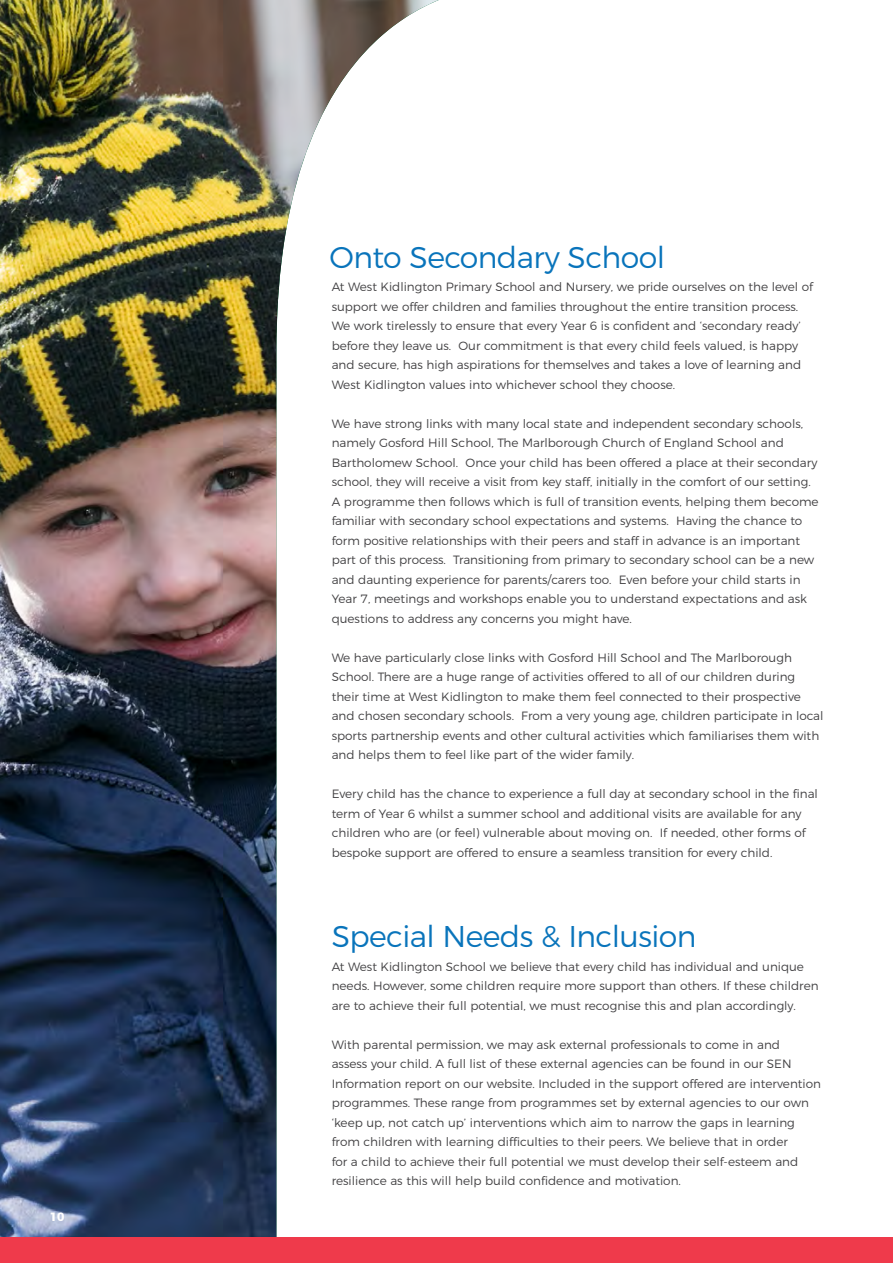
<style>
.page{position:relative;width:893px;height:1263px;background:#fff}
.page>*{position:absolute;margin:0;border:0;box-sizing:border-box;transform-origin:0 0}
.t1{font:300 30px "Montserrat";letter-spacing:-.02em;color:#0974bb}
.t2{font:300 12px/19.5px "Montserrat";color:#414042}
.t3{font:700 12px "Montserrat";color:#fff}
</style>
<div class="page">
<img style="left:0;top:0;width:439px;height:1237px">
<div style="left:0;top:1237px;width:893px;height:26px;background:#ef3a4b"></div>
<p class="t3" style="left:50px;top:1207px;width:16px">10</p>
<h1 class="t1" style="left:330px;top:234px;width:337px">Onto Secondary School</h1>
<p class="t2" style="left:332px;top:276px;width:483px">At West Kidlington Primary School and Nursery, we pride ourselves on the level of support we offer children and families throughout the entire transition process.<br>We work tirelessly to ensure that every Year 6 is confident and ‘secondary ready’ before they leave us. Our commitment is that every child feels valued, is happy and secure, has high aspirations for themselves and takes a love of learning and West Kidlington values into whichever school they choose.</p>
<p class="t2" style="left:332px;top:413px;width:488px">We have strong links with many local state and independent secondary schools, namely Gosford Hill School, The Marlborough Church of England School and Bartholomew School. Once your child has been offered a place at their secondary school, they will receive a visit from key staff, initially in the comfort of our setting.<br>A programme then follows which is full of transition events, helping them become familiar with secondary school expectations and systems. Having the chance to form positive relationships with their peers and staff in advance is an important part of this process. Transitioning from primary to secondary school can be a new and daunting experience for parents/carers too. Even before your child starts in Year 7, meetings and workshops enable you to understand expectations and ask questions to address any concerns you might have.</p>
<p class="t2" style="left:332px;top:647px;width:493px">We have particularly close links with Gosford Hill School and The Marlborough School. There are a huge range of activities offered to all of our children during their time at West Kidlington to make them feel connected to their prospective and chosen secondary schools. From a very young age, children participate in local sports partnership events and other cultural activities which familiarises them with and helps them to feel like part of the wider family.</p>
<p class="t2" style="left:332px;top:783px;width:488px">Every child has the chance to experience a full day at secondary school in the final term of Year 6 whilst a summer school and additional visits are available for any children who are (or feel) vulnerable about moving on. If needed, other forms of bespoke support are offered to ensure a seamless transition for every child.</p>
<h1 class="t1" style="left:332px;top:913px;width:366px">Special Needs &amp; Inclusion</h1>
<p class="t2" style="left:332px;top:956px;width:488px">At West Kidlington School we believe that every child has individual and unique needs. However, some children require more support than others. If these children are to achieve their full potential, we must recognise this and plan accordingly.</p>
<p class="t2" style="left:332px;top:1034px;width:491px">With parental permission, we may ask external professionals to come in and<br>assess your child. A full list of these external agencies can be found in our SEN Information report on our website. Included in the support offered are intervention programmes. These range from programmes set by external agencies to our own ‘keep up, not catch up’ interventions which aim to narrow the gaps in learning from children with learning difficulties to their peers. We believe that in order<br>for a child to achieve their full potential we must develop their self-esteem and resilience as this will help build confidence and motivation.</p>
</div>
